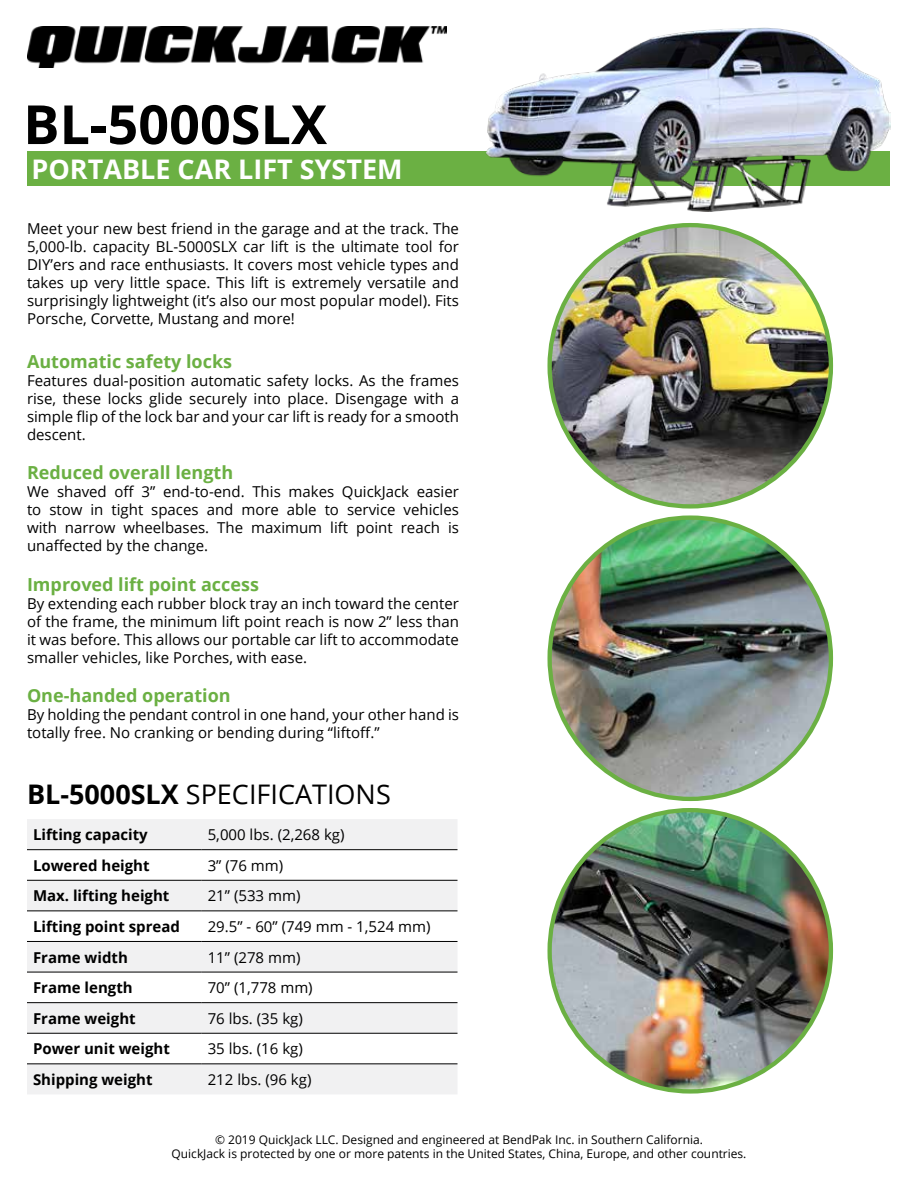
<style>
.page{position:relative;width:918px;height:1188px;background:#fff}
.page>*{position:absolute;margin:0;border:0;box-sizing:border-box;transform-origin:0 0}
.t1{font:700 54px "Open Sans";color:#000}
.t2{font:27px "Open Sans";color:#000}
.t3{font:700 27px "Open Sans";color:#fff}
.t4{font:700 18px "Open Sans";color:#6bb043}
.t5{font:15px/18px "Open Sans";color:#000;text-align:justify}
.t6{font:700 15px "Open Sans";color:#000}
.t7{font:12px/14.4px "Open Sans";color:#000;text-align:center}
.s1{font-weight:700}
</style>
<div class="page">
<div style="left:28px;top:151px;width:862px;height:35px;background:#6bb043"></div>
<svg style="left:27px;top:819px;width:431px;height:275px;fill:#f1f1f2"></svg>
<hr style="left:27px;top:849px;width:175px;height:1px;background:#000">
<hr style="left:202px;top:849px;width:256px;height:1px;background:#000">
<hr style="left:27px;top:880px;width:175px;height:1px;background:#000">
<hr style="left:202px;top:880px;width:256px;height:1px;background:#000">
<hr style="left:27px;top:911px;width:175px;height:1px;background:#000">
<hr style="left:202px;top:911px;width:256px;height:1px;background:#000">
<hr style="left:27px;top:941px;width:175px;height:1px;background:#000">
<hr style="left:202px;top:941px;width:256px;height:1px;background:#000">
<hr style="left:27px;top:972px;width:175px;height:1px;background:#000">
<hr style="left:202px;top:972px;width:256px;height:1px;background:#000">
<hr style="left:27px;top:1002px;width:175px;height:1px;background:#000">
<hr style="left:202px;top:1002px;width:256px;height:1px;background:#000">
<hr style="left:27px;top:1033px;width:175px;height:1px;background:#000">
<hr style="left:202px;top:1033px;width:256px;height:1px;background:#000">
<hr style="left:27px;top:1064px;width:175px;height:1px;background:#000">
<hr style="left:202px;top:1064px;width:256px;height:1px;background:#000">
<img style="left:28px;top:27px;width:419px;height:41px">
<img style="left:550px;top:225px;width:281px;height:281px;border-radius:141px">
<img style="left:550px;top:518px;width:281px;height:281px;border-radius:141px">
<img style="left:550px;top:810px;width:281px;height:281px;border-radius:141px">
<img style="left:486px;top:27px;width:404px;height:184px">
<h1 class="t1" style="left:23px;top:86px;width:305px">BL-5000SLX</h1>
<h2 class="t3" style="left:32px;top:150px;width:373px">PORTABLE CAR LIFT SYSTEM</h2>
<p class="t5" style="left:27px;top:220px;width:434px">Meet your new best friend in the garage and at the track. The 5,000-lb. capacity BL-5000SLX car lift is the ultimate tool for DIY’ers and race enthusiasts. It covers most vehicle types and takes up very little space. This lift is extremely versatile and surprisingly lightweight (it’s also our most popular model). Fits Porsche, Corvette, Mustang and more!</p>
<p class="t4" style="left:27px;top:348px;width:207px">Automatic safety locks</p>
<p class="t5" style="left:27px;top:371px;width:434px">Features dual-position automatic safety locks. As the frames rise, these locks glide securely into place. Disengage with a simple flip of the lock bar and your car lift is ready for a smooth descent.</p>
<p class="t4" style="left:27px;top:460px;width:208px">Reduced overall length</p>
<p class="t5" style="left:27px;top:482px;width:434px">We shaved off 3” end-to-end. This makes QuickJack easier to stow in tight spaces and more able to service vehicles with narrow wheelbases. The maximum lift point reach is unaffected by the change.</p>
<p class="t4" style="left:27px;top:572px;width:233px">Improved lift point access</p>
<p class="t5" style="left:27px;top:594px;width:434px">By extending each rubber block tray an inch toward the center of the frame, the minimum lift point reach is now 2” less than it was before. This allows our portable car lift to accommodate smaller vehicles, like Porches, with ease.</p>
<p class="t4" style="left:27px;top:683px;width:205px">One-handed operation</p>
<p class="t5" style="left:27px;top:706px;width:434px">By holding the pendant control in one hand, your other hand is totally free. No cranking or bending during “liftoff.”</p>
<h2 class="t2" style="left:27px;top:776px;width:365px"><span class="s1">BL-5000SLX</span> SPECIFICATIONS</h2>
<p class="t6" style="left:33px;top:824px;width:116px">Lifting capacity</p>
<p class="t5" style="left:208px;top:825px;width:138px">5,000 lbs. (2,268 kg)</p>
<p class="t6" style="left:33px;top:855px;width:118px">Lowered height</p>
<p class="t5" style="left:208px;top:856px;width:77px">3” (76 mm)</p>
<p class="t6" style="left:33px;top:885px;width:138px">Max. lifting height</p>
<p class="t5" style="left:208px;top:887px;width:94px">21” (533 mm)</p>
<p class="t6" style="left:33px;top:916px;width:148px">Lifting point spread</p>
<p class="t5" style="left:208px;top:917px;width:224px">29.5” - 60” (749 mm - 1,524 mm)</p>
<p class="t6" style="left:33px;top:946px;width:96px">Frame width</p>
<p class="t5" style="left:208px;top:948px;width:94px">11” (278 mm)</p>
<p class="t6" style="left:33px;top:977px;width:101px">Frame length</p>
<p class="t5" style="left:208px;top:978px;width:106px">70” (1,778 mm)</p>
<p class="t6" style="left:33px;top:1008px;width:104px">Frame weight</p>
<p class="t5" style="left:208px;top:1009px;width:97px">76 lbs. (35 kg)</p>
<p class="t6" style="left:33px;top:1038px;width:138px">Power unit weight</p>
<p class="t5" style="left:208px;top:1040px;width:97px">35 lbs. (16 kg)</p>
<p class="t6" style="left:33px;top:1069px;width:121px">Shipping weight</p>
<p class="t5" style="left:208px;top:1070px;width:105px">212 lbs. (96 kg)</p>
<p class="t7" style="left:172px;top:1132px;width:576px">© 2019 QuickJack LLC. Designed and engineered at BendPak Inc. in Southern California.<br>QuickJack is protected by one or more patents in the United States, China, Europe, and other countries.</p>
</div>
